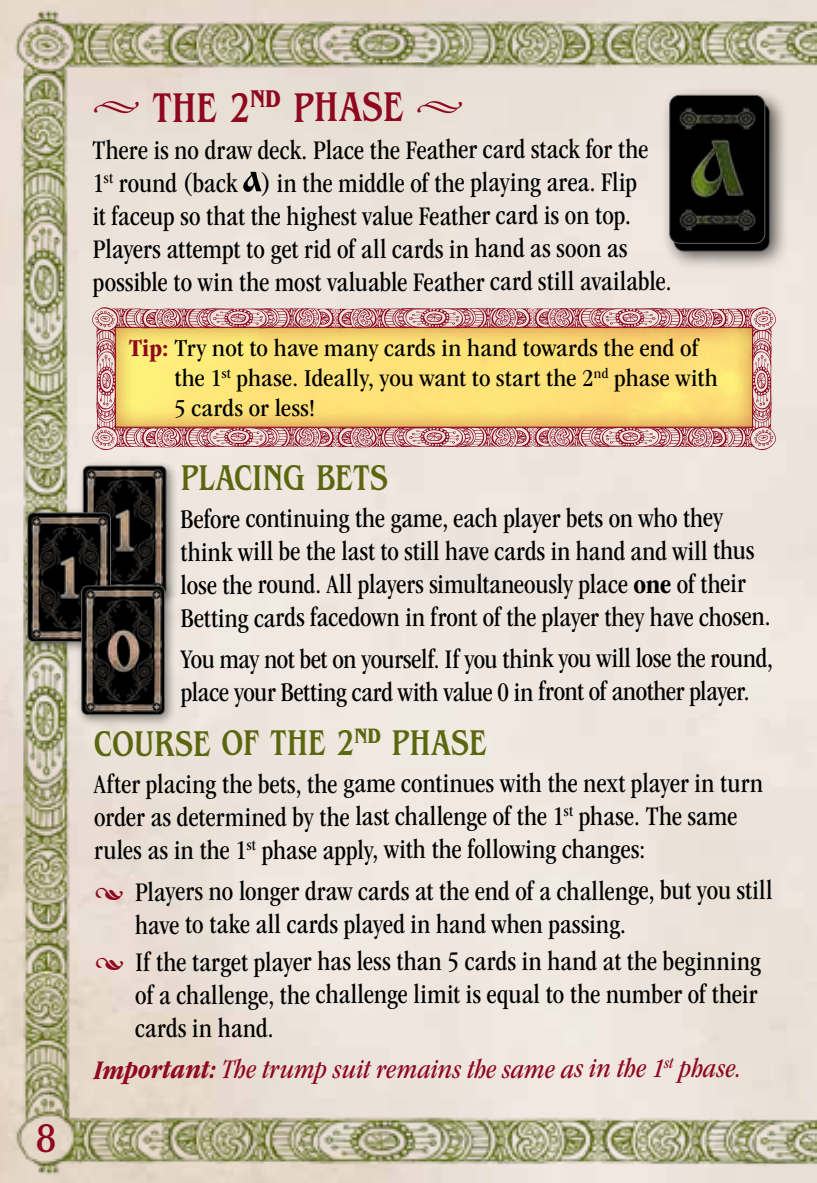
<style>
.page{position:relative;width:817px;height:1183px;background:#fff}
.page>*{position:absolute;margin:0;border:0;box-sizing:border-box;transform-origin:0 0}
.t1{font:500 condensed 43.5px "Benguiat Std";letter-spacing:-.005em;color:#8f0820;scale:.95 1}
.t2{font:500 condensed 42px "Benguiat Std";color:#8f0820;scale:.95 1}
.t3{font:500 condensed 37.5px "Benguiat Std";letter-spacing:-.01em;color:#5b670f;scale:.95 1}
.t4{font:condensed 27.9px/33px "ITC Garamond Std";color:#000}
.t5{font:italic condensed 27.9px "ITC Garamond Std";letter-spacing:.01em;color:#8f0820}
.t6{font:condensed 25.2px/29.7px "ITC Garamond Std";letter-spacing:.01em;color:#000;scale:1.11 1}
.s1{font-weight:700;color:#8f0820}
.s2{font-weight:700}
.s3{font-family:"Minion Pro";font-weight:700;font-stretch:normal;color:#8f0820}
</style>
<div class="page">
<img style="left:2px;top:0;width:814px;height:1182px">
<div style="left:664px;top:93px;width:125px;height:179px;background:#eae1d9"></div>
<div style="left:660px;top:86px;width:125px;height:178px;background:#000;opacity:.45"></div>
<svg style="left:669px;top:95px;width:100px;height:156px;background:#141414"></svg>
<img style="left:674px;top:100px;width:85px;height:138px">
<div style="left:669px;top:95px;width:95px;height:148px;border:1px solid #626261;border-radius:10px"></div>
<svg style="left:242px;top:172px;width:19px;height:21px"></svg>
<svg style="left:92px;top:307px;width:683px;height:143px;background:#e9c280"></svg>
<div style="left:77px;top:460px;width:102px;height:147px;background:#000;opacity:.45"></div>
<div style="left:22px;top:507px;width:101px;height:147px;background:#000;opacity:.45"></div>
<div style="left:76px;top:580px;width:101px;height:147px;background:#000;opacity:.45"></div>
<svg style="left:28px;top:466px;width:138px;height:248px;background:#534f45"></svg>
<img style="left:82px;top:586px;width:82px;height:128px">
<div style="left:81px;top:585px;width:84px;height:129px;border:1px solid #626261;border-radius:6px"></div>
<h2 class="t2" style="left:36px;top:1114px;width:23px">8</h2>
<h1 class="t1" style="left:92px;top:83px;width:392px"><sup>•</sup> THE 2<sup>ND</sup> PHASE <sup>•</sup></h1>
<p class="t4" style="left:93px;top:133px;width:580px">There is no draw deck. Place the Feather card stack for the 1<sup>st</sup> round (back ) in the middle of the playing area. Flip<br>it faceup so that the highest value Feather card is on top.<br>Players attempt to get rid of all cards in hand as soon as possible to win the most valuable Feather card still available.</p>
<p class="t6" style="left:174px;top:333px;width:491px;text-indent:-46px"><span class="s1">Tip:</span> Try not to have many cards in hand towards the end of the 1<sup>st</sup> phase. Ideally, you want to start the 2<sup>nd</sup> phase with<br>5 cards or less!</p>
<h3 class="t3" style="left:180px;top:457px;width:220px">PLACING BETS</h3>
<p class="t4" style="left:180px;top:501px;width:591px">Before continuing the game, each player bets on who they think will be the last to still have cards in hand and will thus lose the round. All players simultaneously place <span class="s2">one</span> of their Betting cards facedown in front of the player they have chosen.</p>
<p class="t4" style="left:181px;top:642px;width:593px">You may not bet on yourself. If you think you will lose the round, place your Betting card with value 0 in front of another player.</p>
<h3 class="t3" style="left:94px;top:722px;width:415px">COURSE OF THE 2<sup>ND</sup> PHASE</h3>
<p class="t4" style="left:94px;top:767px;width:670px">After placing the bets, the game continues with the next player in turn order as determined by the last challenge of the 1<sup>st</sup> phase. The same rules as in the 1<sup>st</sup> phase apply, with the following changes:</p>
<p class="t4" style="left:135px;top:874px;width:639px;text-indent:-41px"><span class="s3">Ӱ</span> Players no longer draw cards at the end of a challenge, but you still have to take all cards played in hand when passing.</p>
<p class="t4" style="left:135px;top:944px;width:627px;text-align:justify;text-indent:-41px"><span class="s3">Ӱ</span> If the target player has less than 5 cards in hand at the beginning of a challenge, the challenge limit is equal to the number of their cards in hand.</p>
<p class="t5" style="left:95px;top:1053px;width:648px"><span class="s2">Important:</span> The trump suit remains the same as in the 1<sup>st</sup> phase.</p>
</div>
